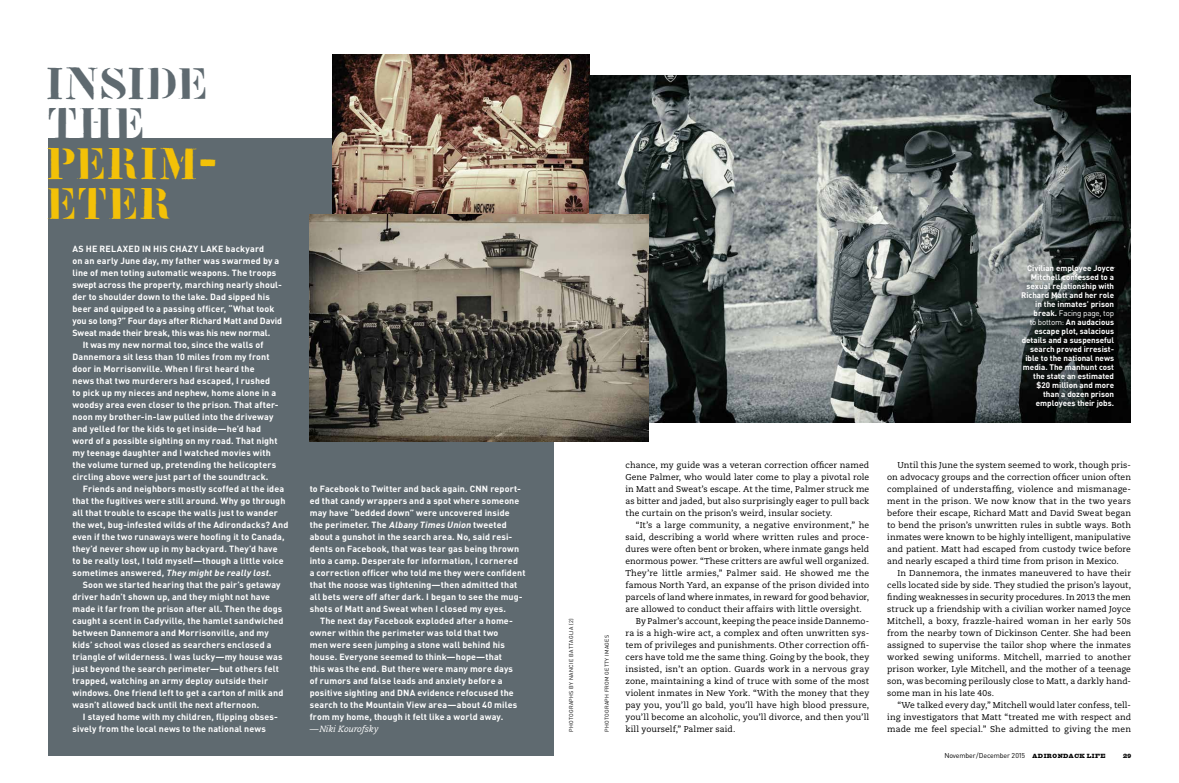
<style>
.page{position:relative;width:1179px;height:783px;background:#fff}
.page>*{position:absolute;margin:0;border:0;box-sizing:border-box;transform-origin:0 0}
.t1{font:48px/40px "Flightcase";letter-spacing:.025em;color:#f3c108}
.t2{font:48px/40px "Flightcase";letter-spacing:.02em;color:#5f6a70}
.t3{font:700 8.9px/12px "DIN";letter-spacing:.015em;color:#fff}
.t4{font:700 8.9px "DIN";letter-spacing:-.005em;color:#fff}
.t5{font:italic 700 8.9px "DIN";color:#fff}
.t6{font:italic 8.9px "Caecilia";color:#fff}
.t7{font:8.5px/12px "Caecilia";letter-spacing:.01em;color:#000;text-align:justify}
.t8{font:700 8px/9px "DIN";color:#fff;text-align:right}
.t9{font:7px "DIN";letter-spacing:-.02em;color:#000}
.t10{font:6px "Giza Three Five";color:#000}
.t11{font:5.5px "DIN";letter-spacing:.05em;color:#000}
.s1{font-style:normal}
.s2{font-style:italic}
.s3{font-weight:400}
.s4{font-family:"Giza Three Five";font-size:6px}
</style>
<div class="page">
<div style="left:48px;top:139px;width:506px;height:617px;background:#5f6a70"></div>
<img style="left:333px;top:54px;width:257px;height:160px">
<img style="left:310px;top:214px;width:339px;height:228px">
<img style="left:590px;top:75px;width:541px;height:348px">
<img style="left:590px;top:54px;width:1px;height:161px">
<h1 class="t2" style="left:47px;top:64px;width:162px">INSIDE<br>THE</h1>
<h1 class="t1" style="left:47px;top:144px;width:172px">PERIM-<br>ETER</h1>
<p class="t3" style="left:72px;top:242px;width:193px">AS HE RELAXED IN HIS CHAZY LAKE backyard</p>
<p class="t3" style="left:72px;top:254px;width:208px">on an early June day, my father was swarmed by a</p>
<p class="t3" style="left:72px;top:266px;width:205px">line of men toting automatic weapons. The troops</p>
<p class="t3" style="left:72px;top:278px;width:211px">swept across the property, marching nearly shoul-</p>
<p class="t3" style="left:72px;top:290px;width:199px">der to shoulder down to the lake. Dad sipped his</p>
<p class="t3" style="left:72px;top:302px;width:204px">beer and quipped to a passing officer, “What took</p>
<p class="t4" style="left:72px;top:315px;width:211px">you so long?” Four days after Richard Matt and David</p>
<p class="t4" style="left:72px;top:327px;width:199px">Sweat made their break, this was his new normal.</p>
<p class="t3" style="left:83px;top:338px;width:182px">It was my new normal too, since the walls of</p>
<p class="t3" style="left:72px;top:350px;width:199px">Dannemora sit less than 10 miles from my front</p>
<p class="t3" style="left:72px;top:362px;width:184px">door in Morrisonville. When I first heard the</p>
<p class="t3" style="left:72px;top:374px;width:199px">news that two murderers had escaped, I rushed</p>
<p class="t3" style="left:72px;top:386px;width:205px">to pick up my nieces and nephew, home alone in a</p>
<p class="t3" style="left:72px;top:398px;width:208px">woodsy area even closer to the prison. That after-</p>
<p class="t3" style="left:72px;top:410px;width:203px">noon my brother-in-law pulled into the driveway</p>
<p class="t3" style="left:72px;top:422px;width:190px">and yelled for the kids to get inside—he’d had</p>
<p class="t3" style="left:72px;top:434px;width:207px">word of a possible sighting on my road. That night</p>
<p class="t3" style="left:72px;top:446px;width:200px">my teenage daughter and I watched movies with</p>
<p class="t3" style="left:72px;top:458px;width:205px">the volume turned up, pretending the helicopters</p>
<p class="t3" style="left:72px;top:470px;width:198px">circling above were just part of the soundtrack.</p>
<p class="t3" style="left:83px;top:482px;width:203px">Friends and neighbors mostly scoffed at the idea</p>
<p class="t3" style="left:72px;top:494px;width:214px">that the fugitives were still around. Why go through</p>
<p class="t3" style="left:72px;top:506px;width:207px">all that trouble to escape the walls just to wander</p>
<p class="t3" style="left:72px;top:518px;width:217px">the wet, bug-infested wilds of the Adirondacks? And</p>
<p class="t3" style="left:72px;top:530px;width:214px">even if the two runaways were hoofing it to Canada,</p>
<p class="t3" style="left:72px;top:542px;width:207px">they’d never show up in my backyard. They’d have</p>
<p class="t3" style="left:72px;top:554px;width:213px">to be really lost, I told myself—though a little voice</p>
<p class="t5" style="left:72px;top:567px;width:201px"><span class="s1">s o m e t i m e s a n swe re d ,</span> They mightbe really lost<span class="s1">.</span></p>
<p class="t3" style="left:83px;top:578px;width:199px">Soon we started hearing that the pair’s getaway</p>
<p class="t3" style="left:73px;top:590px;width:199px">driver hadn’t shown up, and they might not have</p>
<p class="t3" style="left:73px;top:602px;width:211px">made it far from the prison after all. Then the dogs</p>
<p class="t3" style="left:73px;top:614px;width:213px">caught a scent in Cadyville, the hamlet sandwiched</p>
<p class="t3" style="left:73px;top:626px;width:198px">between Dannemora and Morrisonville, and my</p>
<p class="t3" style="left:73px;top:638px;width:201px">kids’ school was closed as searchers enclosed a</p>
<p class="t3" style="left:73px;top:650px;width:212px">triangle of wilderness. I was lucky—my house was</p>
<p class="t3" style="left:73px;top:662px;width:208px">just beyond the search perimeter—but others felt</p>
<p class="t3" style="left:73px;top:674px;width:197px">trapped, watching an army deploy outside their</p>
<p class="t3" style="left:73px;top:686px;width:212px">windows. One friend left to get a carton of milk and</p>
<p class="t3" style="left:73px;top:698px;width:188px">wasn’t allowed back until the next afternoon.</p>
<p class="t3" style="left:83px;top:710px;width:197px">I stayed home with my children, flipping obses-</p>
<p class="t3" style="left:73px;top:722px;width:195px">sively from the local news to the national news</p>
<p class="t3" style="left:310px;top:482px;width:217px">to Facebook to Twitter and back again. CNN report&shy;ed that candy wrappers and a spot where someone may have “bedded down” were uncovered inside<br>the perimeter. The <span class="s2">Albany Times Union</span> tweeted about a gunshot in the search area. No, said resi&shy;dents on Facebook, that was tear gas being thrown into a camp. Desperate for information, I cornered<br>a correction officer who told me they were confident that the noose was tightening—then admitted that all bets were off after dark. I began to see the mug&shy;shots of Matt and Sweat when I closed my eyes.</p>
<p class="t3" style="left:310px;top:614px;width:209px;text-indent:10px">The next day Facebook exploded after a home&shy;owner within the perimeter was told that two men were seen jumping a stone wall behind his house. Everyone seemed to think—hope—that this was the end. But there were many more days of rumors and false leads and anxiety before a positive sighting and DNA evidence refocused the search to the Mountain View area—about 40 miles from my home, though it felt like a world away.</p>
<p class="t6" style="left:310px;top:724px;width:70px">— Niki Kourofsky</p>
<p class="t11" style="left:568px;top:732px;width:115px;rotate:-90deg">PHOTOGRAPHS BY NANCIE BATTAGLIA (2)</p>
<p class="t8" style="left:1021px;top:263px;width:94px">Civilian employee Joyce<br>Mitchell confessed to a sexual relationship with<br>Richard Matt and her role in the inmates’ prison break. <span class="s3">Facing page, top<br>to bottom:</span> An audacious escape plot, salacious details and a suspenseful search proved irresist&shy;ible to the national news media. The manhunt cost the state an estimated $20 million and more than a dozen prison employees their jobs.</p>
<p class="t11" style="left:603px;top:732px;width:98px;rotate:-90deg">PHOTOGRAPH FROM GETTY IMAGES</p>
<p class="t7" style="left:626px;top:459px;width:245px">chance, my guide was a veteran correction officer named Gene Palmer, who would later come to play a pivotal role in Matt and Sweat’s escape. At the time, Palmer struck me as bitter and jaded, but also surprisingly eager to pull back the curtain on the prison’s weird, insular society.</p>
<p class="t7" style="left:636px;top:519px;width:235px">“It’s a large community, a negative environment,” he</p>
<p class="t7" style="left:626px;top:531px;width:245px">said, describing a world where written rules and proce-</p>
<p class="t7" style="left:626px;top:543px;width:245px">dures were often bent or broken, where inmate gangs held</p>
<p class="t7" style="left:626px;top:555px;width:245px">enormous power. “These critters are awful well organized.</p>
<p class="t7" style="left:626px;top:567px;width:245px">They’re little armies,” Palmer said. He showed me the</p>
<p class="t7" style="left:626px;top:579px;width:245px">famous North Yard, an expanse of the prison divided into</p>
<p class="t7" style="left:626px;top:591px;width:245px">parcels of land where inmates, in reward for good behavior,</p>
<p class="t7" style="left:626px;top:603px;width:238px">are allowed to conduct their affairs with little oversight.</p>
<p class="t7" style="left:636px;top:615px;width:235px">By Palmer’s account, keeping the peace inside Dannemo-</p>
<p class="t7" style="left:626px;top:627px;width:245px">ra is a high-wire act, a complex and often unwritten sys-</p>
<p class="t7" style="left:626px;top:639px;width:245px">tem of privileges and punishments. Other correction offi-</p>
<p class="t7" style="left:626px;top:651px;width:245px">cers have told me the same thing. Going by the book, they</p>
<p class="t7" style="left:626px;top:663px;width:245px">insisted, isn’t an option. Guards work in a nervous gray</p>
<p class="t7" style="left:626px;top:675px;width:245px">zone, maintaining a kind of truce with some of the most</p>
<p class="t7" style="left:626px;top:687px;width:245px">violent inmates in New York. “With the money that they</p>
<p class="t7" style="left:626px;top:699px;width:245px">pay you, you’ll go bald, you’ll have high blood pressure,</p>
<p class="t7" style="left:626px;top:711px;width:245px">you’ll become an alcoholic, you’ll divorce, and then you’ll</p>
<p class="t7" style="left:626px;top:723px;width:111px">kill yourself,” Palmer said.</p>
<p class="t7" style="left:887px;top:459px;width:245px;text-indent:10px">Until this June the system seemed to work, though pris&shy;on advocacy groups and the correction officer union often complained of understaffing, violence and mismanage&shy;ment in the prison. We now know that in the two years before their escape, Richard Matt and David Sweat began to bend the prison’s unwritten rules in subtle ways. Both inmates were known to be highly intelligent, manipulative and patient. Matt had escaped from custody twice before and nearly escaped a third time from prison in Mexico.</p>
<p class="t7" style="left:887px;top:567px;width:245px;text-indent:10px">In Dannemora, the inmates maneuvered to have their cells located side by side. They studied the prison’s layout, finding weaknesses in security procedures. In 2013 the men struck up a friendship with a civilian worker named Joyce Mitchell, a boxy, frazzle-haired woman in her early 50s from the nearby town of Dickinson Center. She had been assigned to supervise the tailor shop where the inmates worked sewing uniforms. Mitchell, married to another prison worker, Lyle Mitchell, and the mother of a teenage son, was becoming perilously close to Matt, a darkly hand&shy;some man in his late 40s.</p>
<p class="t7" style="left:887px;top:699px;width:245px;text-align:right">“We talked every day,” Mitchell would later confess, tell&shy;ing investigators that Matt “treated me with respect and</p>
<p class="t7" style="left:887px;top:723px;width:245px">made me feel special.” She admitted to giving the men</p>
<p class="t9" style="left:944px;top:751px;width:163px">November/December 2015 <span class="s4">ADIRONDACK LIFE</span></p>
<p class="t10" style="left:1123px;top:752px;width:10px">29</p>
</div>
